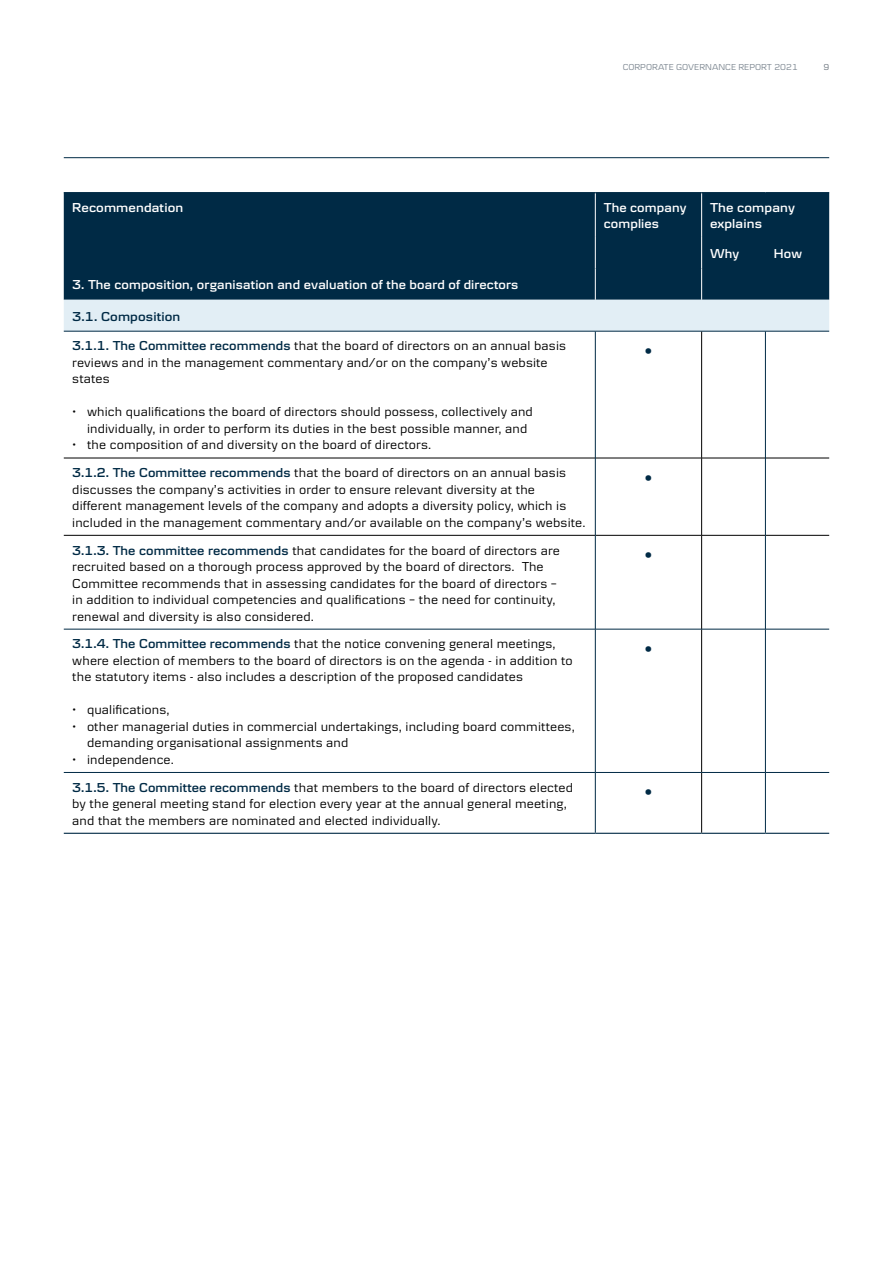
<style>
.page{position:relative;width:893px;height:1263px;background:#fff}
.page>*{position:absolute;margin:0;border:0;box-sizing:border-box;transform-origin:0 0}
.t1{font:600 24px "Danske Textv 2";color:#002a45}
.t2{font:13.5px/16.5px "Danske Textv 2";letter-spacing:.01em;color:#000}
.t3{font:600 13.5px/16.5px "Danske Textv 2";letter-spacing:.01em;color:#fff}
.t4{font:600 13.5px/29.5px "Danske Textv 2";letter-spacing:.01em;color:#002a45}
.t5{font:9px "Danske Textv 2";letter-spacing:.005em;color:#7d8791}
.t6{font:9px "Danske Textv 2";color:#6e7780}
.s1{font-weight:400;color:#000}
.s2{font-weight:600;color:#002a45}
</style>
<div class="page">
<hr style="left:64px;top:157px;width:765px;height:1px;background:#002a45">
<div style="left:64px;top:193px;width:765px;height:107px;background:#002a45"></div>
<div style="left:64px;top:300px;width:765px;height:31px;background:#e2eef5"></div>
<hr style="left:595px;top:193px;width:1px;height:44px;background:#fff">
<hr style="left:701px;top:193px;width:1px;height:44px;background:#fff">
<hr style="left:595px;top:237px;width:1px;height:31px;background:#fff">
<hr style="left:701px;top:237px;width:1px;height:31px;background:#fff">
<hr style="left:595px;top:268px;width:1px;height:32px;background:#fff">
<hr style="left:701px;top:268px;width:1px;height:32px;background:#fff">
<hr style="left:701px;top:331px;width:1px;height:127px;background:#000">
<hr style="left:595px;top:458px;width:107px;height:1px;background:#000">
<hr style="left:702px;top:458px;width:63px;height:1px;background:#000">
<hr style="left:701px;top:458px;width:1px;height:77px;background:#000">
<hr style="left:766px;top:458px;width:63px;height:1px;background:#000">
<hr style="left:595px;top:535px;width:107px;height:1px;background:#000">
<hr style="left:702px;top:535px;width:63px;height:1px;background:#000">
<hr style="left:701px;top:535px;width:1px;height:94px;background:#000">
<hr style="left:766px;top:535px;width:63px;height:1px;background:#000">
<hr style="left:701px;top:629px;width:1px;height:143px;background:#000">
<hr style="left:701px;top:773px;width:1px;height:60px;background:#000">
<hr style="left:64px;top:458px;width:531px;height:1px;background:#000">
<hr style="left:64px;top:535px;width:531px;height:1px;background:#000">
<hr style="left:765px;top:331px;width:1px;height:127px;background:#002a45">
<hr style="left:765px;top:458px;width:1px;height:77px;background:#002a45">
<hr style="left:765px;top:535px;width:1px;height:94px;background:#002a45">
<hr style="left:765px;top:629px;width:1px;height:143px;background:#002a45">
<hr style="left:765px;top:773px;width:1px;height:60px;background:#002a45">
<hr style="left:64px;top:331px;width:531px;height:1px;background:#002a45">
<hr style="left:595px;top:331px;width:107px;height:1px;background:#002a45">
<hr style="left:702px;top:331px;width:63px;height:1px;background:#002a45">
<hr style="left:765px;top:331px;width:64px;height:1px;background:#002a45">
<hr style="left:64px;top:629px;width:531px;height:1px;background:#002a45">
<hr style="left:595px;top:629px;width:107px;height:1px;background:#002a45">
<hr style="left:702px;top:629px;width:63px;height:1px;background:#002a45">
<hr style="left:765px;top:629px;width:64px;height:1px;background:#002a45">
<hr style="left:64px;top:192px;width:531px;height:1px;background:#002a45">
<hr style="left:595px;top:192px;width:107px;height:1px;background:#002a45">
<hr style="left:702px;top:192px;width:63px;height:1px;background:#002a45">
<hr style="left:765px;top:192px;width:64px;height:1px;background:#002a45">
<hr style="left:64px;top:833px;width:531px;height:1px;background:#002a45">
<hr style="left:595px;top:833px;width:107px;height:1px;background:#002a45">
<hr style="left:702px;top:833px;width:63px;height:1px;background:#002a45">
<hr style="left:765px;top:833px;width:64px;height:1px;background:#002a45">
<hr style="left:595px;top:331px;width:1px;height:127px;background:#002a45">
<hr style="left:595px;top:458px;width:1px;height:77px;background:#002a45">
<hr style="left:595px;top:535px;width:1px;height:94px;background:#002a45">
<hr style="left:595px;top:629px;width:1px;height:143px;background:#002a45">
<hr style="left:595px;top:773px;width:1px;height:60px;background:#002a45">
<hr style="left:64px;top:772px;width:531px;height:1px;background:#002a45">
<hr style="left:595px;top:772px;width:107px;height:1px;background:#002a45">
<hr style="left:702px;top:772px;width:63px;height:1px;background:#002a45">
<hr style="left:765px;top:772px;width:64px;height:1px;background:#002a45">
<p class="t5" style="left:623px;top:62px;width:177px">CORPORATE GOVERNANCE REPORT 2021</p>
<p class="t6" style="left:823px;top:62px;width:7px">9</p>
<p class="t3" style="left:72px;top:199px;width:113px">Recommendation</p>
<p class="t3" style="left:604px;top:199px;width:84px">The company complies</p>
<p class="t3" style="left:710px;top:199px;width:86px">The company explains</p>
<p class="t3" style="left:710px;top:245px;width:31px">Why</p>
<p class="t3" style="left:774px;top:245px;width:30px">How</p>
<p class="t3" style="left:72px;top:276px;width:447px">3. The composition, organisation and evaluation of the board of directors</p>
<p class="t4" style="left:72px;top:301px;width:495px">3.1. Composition<br>3.1.1. The Committee recommends <span class="s1">that the board of directors on an annual basis</span></p>
<p class="t2" style="left:72px;top:354px;width:477px">reviews and in the management commentary and/or on the company’s website states</p>
<p class="t2" style="left:87px;top:403px;width:447px;text-indent:-15px">• which qualifications the board of directors should possess, collectively and individually, in order to perform its duties in the best possible manner, and</p>
<p class="t2" style="left:72px;top:436px;width:361px">• the composition of and diversity on the board of directors.</p>
<h1 class="t1" style="left:644px;top:337px;width:10px">•</h1>
<p class="t2" style="left:72px;top:464px;width:515px"><span class="s2">3.1.2. The Committee recommends</span> that the board of directors on an annual basis discusses the company’s activities in order to ensure relevant diversity at the different management levels of the company and adopts a diversity policy, which is included in the management commentary and/or available on the company’s website.</p>
<h1 class="t1" style="left:644px;top:464px;width:10px">•</h1>
<p class="t2" style="left:72px;top:542px;width:489px"><span class="s2">3.1.3. The committee recommends</span> that candidates for the board of directors are recruited based on a thorough process approved by the board of directors. The Committee recommends that in assessing candidates for the board of directors – in addition to individual competencies and qualifications – the need for continuity, renewal and diversity is also considered.</p>
<h1 class="t1" style="left:644px;top:541px;width:10px">•</h1>
<p class="t2" style="left:72px;top:635px;width:502px"><span class="s2">3.1.4. The Committee recommends</span> that the notice convening general meetings, where election of members to the board of directors is on the agenda - in addition to the statutory items - also includes a description of the proposed candidates</p>
<p class="t2" style="left:72px;top:701px;width:99px">• qualifications,</p>
<p class="t2" style="left:87px;top:718px;width:489px;text-indent:-15px">• other managerial duties in commercial undertakings, including board committees, demanding organisational assignments and</p>
<p class="t2" style="left:72px;top:751px;width:103px">• independence.</p>
<h1 class="t1" style="left:644px;top:635px;width:10px">•</h1>
<p class="t2" style="left:72px;top:779px;width:502px"><span class="s2">3.1.5. The Committee recommends</span> that members to the board of directors elected by the general meeting stand for election every year at the annual general meeting, and that the members are nominated and elected individually.</p>
<h1 class="t1" style="left:644px;top:778px;width:10px">•</h1>
</div>
